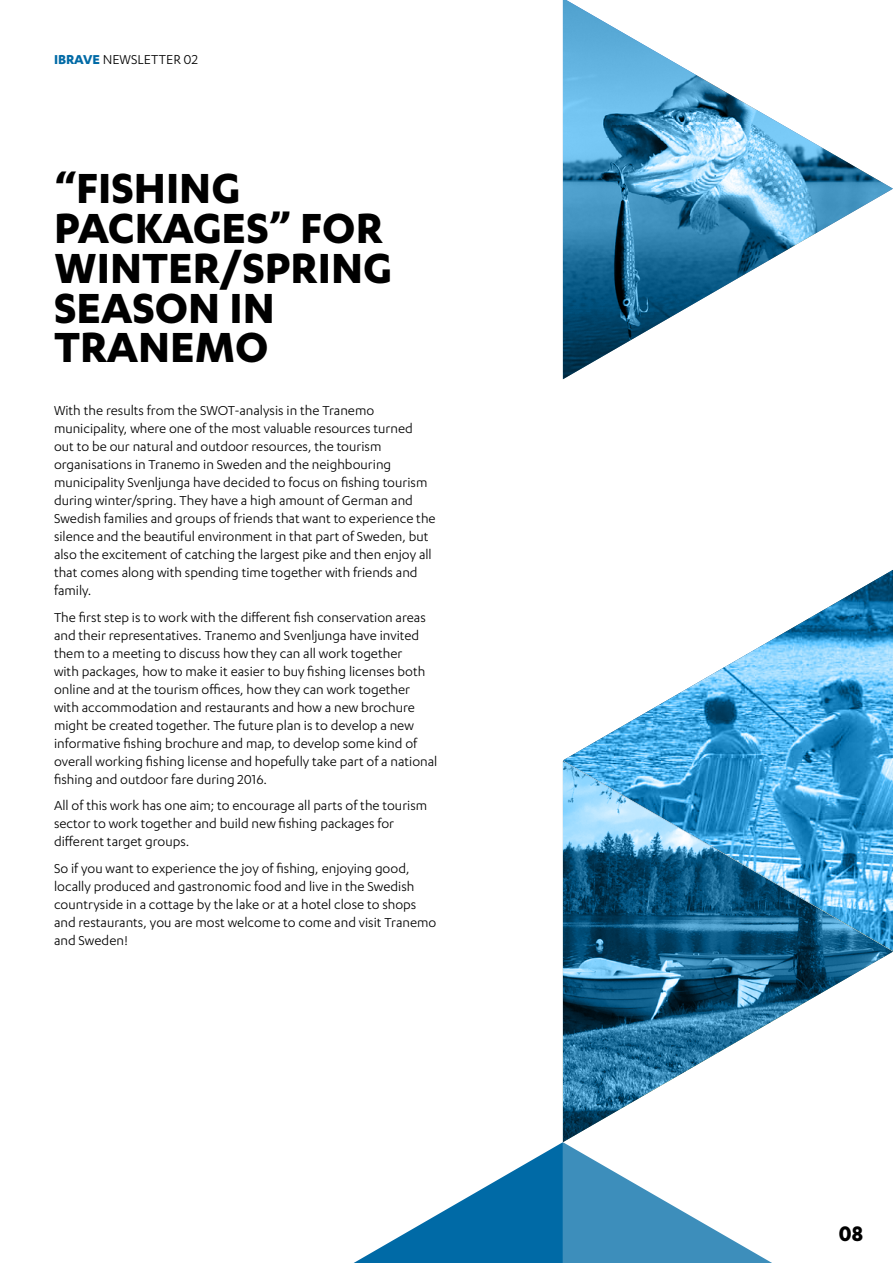
<style>
.page{position:relative;width:893px;height:1263px;background:#fff}
.page>*{position:absolute;margin:0;border:0;box-sizing:border-box;transform-origin:0 0}
.t1{font:700 48.9px/39.8px "Karbon";color:#000}
.t2{font:700 24.45px "Karbon";color:#000}
.t3{font:15px/18px "Karbon";color:#000}
.s1{font-weight:700;color:#006aa6}
</style>
<div class="page">
<img style="left:563px;top:951px;width:330px;height:191px">
<img style="left:563px;top:0;width:330px;height:379px">
<svg style="left:354px;top:1142px;width:418px;height:121px"></svg>
<img style="left:563px;top:570px;width:330px;height:381px">
<p class="t3" style="left:54px;top:50px;width:146px"><span class="s1">IBRAVE</span> NEWSLETTER 02</p>
<p class="t1" style="left:54px;top:167px;width:339px">“FISHING<br>PACKAGES” FOR<br>WINTER/SPRING<br>SEASON IN<br>TRANEMO</p>
<p class="t3" style="left:54px;top:401px;width:383px">With the results from the SWOT-analysis in the Tranemo municipality, where one of the most valuable resources turned out to be our natural and outdoor resources, the tourism organisations in Tranemo in Sweden and the neighbouring municipality Svenljunga have decided to focus on fishing tourism during winter/spring. They have a high amount of German and Swedish families and groups of friends that want to experience the silence and the beautiful environment in that part of Sweden, but also the excitement of catching the largest pike and then enjoy all that comes along with spending time together with friends and family.</p>
<p class="t3" style="left:54px;top:608px;width:385px">The first step is to work with the different fish conservation areas and their representatives. Tranemo and Svenljunga have invited them to a meeting to discuss how they can all work together<br>with packages, how to make it easier to buy fishing licenses both online and at the tourism offices, how they can work together with accommodation and restaurants and how a new brochure might be created together. The future plan is to develop a new informative fishing brochure and map, to develop some kind of overall working fishing license and hopefully take part of a national fishing and outdoor fare during 2016.</p>
<p class="t3" style="left:54px;top:796px;width:375px">All of this work has one aim; to encourage all parts of the tourism sector to work together and build new fishing packages for different target groups.</p>
<p class="t3" style="left:54px;top:859px;width:384px">So if you want to experience the joy of fishing, enjoying good, locally produced and gastronomic food and live in the Swedish countryside in a cottage by the lake or at a hotel close to shops and restaurants, you are most welcome to come and visit Tranemo and Sweden!</p>
<p class="t2" style="left:839px;top:1220px;width:26px">08</p>
</div>
